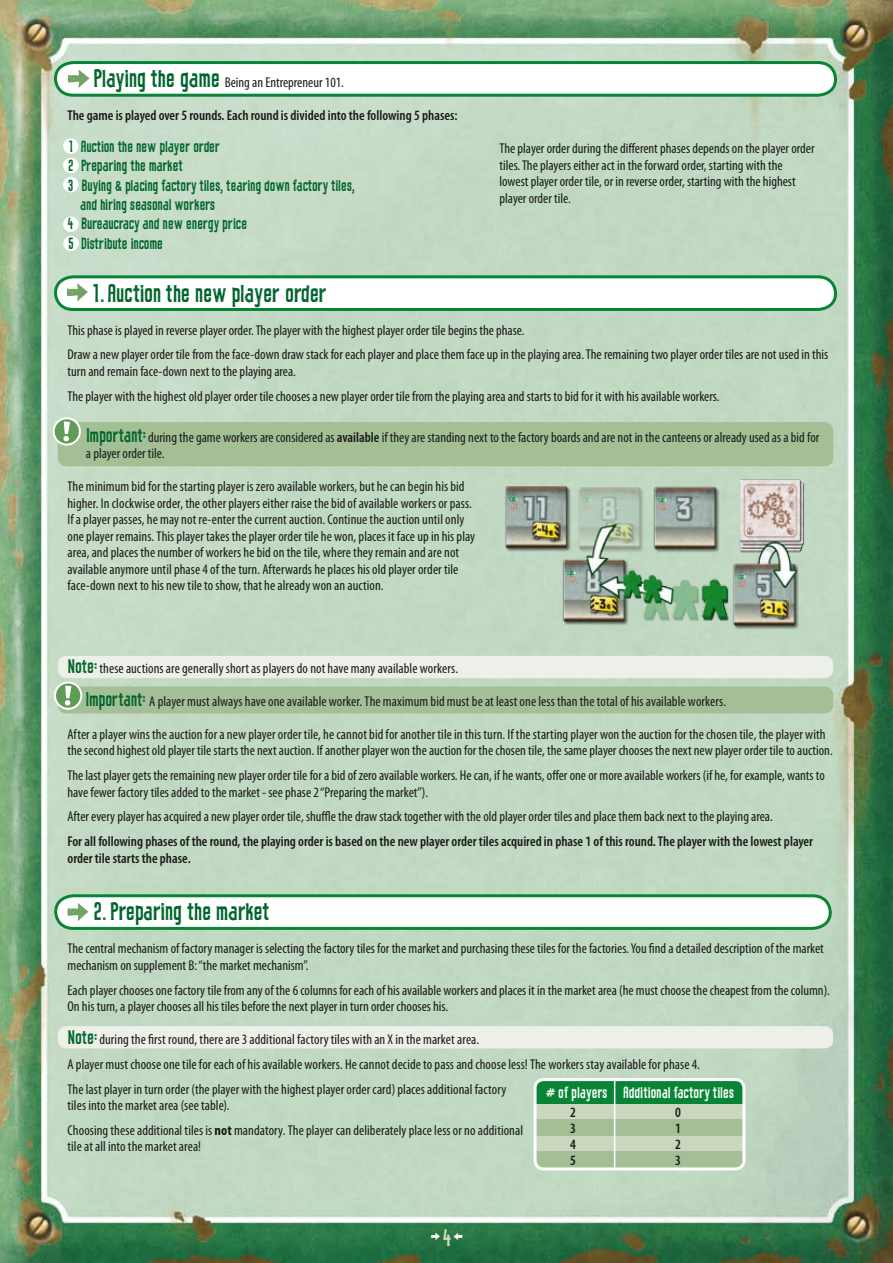
<style>
.page{position:relative;width:893px;height:1263px;background:#fff}
.page>*{position:absolute;margin:0;border:0;box-sizing:border-box;transform-origin:0 0}
.t1{font:24px "Waldmeister";color:#fff}
.t2{font:22.5px "Waldmeister";letter-spacing:-.005em;color:#00642c}
.t3{font:condensed 14.25px/16.5px "Myriad Pro";color:#1a1a18}
.t4{font:600 condensed 14.25px/16.5px "Myriad Pro";color:#1a1a18}
.t5{font:14.25px "Waldmeister";color:#00642c}
.t6{font:14.25px "Waldmeister";letter-spacing:.01em;color:#fff}
.s1{font-family:"Waldmeister";font-stretch:normal;font-size:22.5px;color:#00642c}
.s2{font-family:"Waldmeister";font-stretch:normal;font-size:17.25px;color:#00642c}
.s3{font-weight:600}
.s4{font-weight:700}
.s5{font-size:21px;color:#cfdebd}
</style>
<div class="page">
<img style="left:0;top:0;width:893px;height:1263px">
<div style="left:58px;top:422px;width:775px;height:44px;background:#a4bf96;border-radius:9px"></div>
<div style="left:58px;top:686px;width:775px;height:27px;background:#a4bf96;border-radius:9px"></div>
<div style="left:58px;top:656px;width:775px;height:22px;background:#ecf0e8;border-radius:9px"></div>
<div style="left:58px;top:1026px;width:775px;height:22px;background:#ecf0e8;border-radius:9px"></div>
<svg style="left:53px;top:60px;width:786px;height:38px"></svg>
<svg style="left:53px;top:274px;width:786px;height:38px"></svg>
<svg style="left:53px;top:893px;width:780px;height:38px"></svg>
<div style="left:63px;top:138px;width:16px;height:16px;background:#fff;border-radius:50%"></div>
<div style="left:63px;top:158px;width:16px;height:15px;background:#fff;border-radius:50%"></div>
<div style="left:63px;top:177px;width:16px;height:15px;background:#fff;border-radius:50%"></div>
<div style="left:63px;top:216px;width:16px;height:16px;background:#fff;border-radius:50%"></div>
<div style="left:63px;top:236px;width:16px;height:15px;background:#fff;border-radius:50%"></div>
<svg style="left:54px;top:418px;width:26px;height:27px"></svg>
<div style="left:53px;top:417px;width:28px;height:29px;border:2px solid #fff;border-radius:50%"></div>
<svg style="left:63px;top:421px;width:7px;height:20px"></svg>
<svg style="left:55px;top:682px;width:26px;height:27px"></svg>
<div style="left:54px;top:681px;width:28px;height:29px;border:2px solid #fff;border-radius:50%"></div>
<svg style="left:65px;top:686px;width:6px;height:20px"></svg>
<div style="left:535px;top:1079px;width:209px;height:90px;background:#a4bf96;border-radius:9px"></div>
<div style="left:535px;top:1079px;width:209px;height:27px;background:#078435"></div>
<div style="left:535px;top:1104px;width:209px;height:15px;background:#c8d7be"></div>
<div style="left:535px;top:1136px;width:209px;height:15px;background:#c8d7be"></div>
<div style="left:534px;top:1078px;width:211px;height:92px;border:3px solid #fff;border-radius:9px"></div>
<hr style="left:614px;top:1079px;width:1px;height:90px;background:#fff">
<img style="left:486px;top:474px;width:340px;height:162px">
<p class="t3" style="left:93px;top:74px;width:252px"><span class="s1">Playing the game</span> Being an Entrepreneur 101.</p>
<p class="t4" style="left:68px;top:107px;width:391px">The game is played over 5 rounds. Each round is divided into the following 5 phases:</p>
<p class="t5" style="left:68px;top:136px;width:153px">1 Auction the new player order</p>
<p class="t5" style="left:68px;top:156px;width:116px">2 Preparing the market</p>
<p class="t5" style="left:68px;top:175px;width:288px">3 Buying &amp; placing factory tiles, tearing down factory tiles,</p>
<p class="t5" style="left:80px;top:195px;width:136px">and hiring seasonal workers</p>
<p class="t5" style="left:68px;top:214px;width:181px">4 Bureaucracy and new energy price</p>
<p class="t5" style="left:68px;top:234px;width:96px">5 Distribute income</p>
<h2 class="t2" style="left:92px;top:278px;width:236px">1. Auction the new player order</h2>
<p class="t3" style="left:68px;top:317px;width:762px;line-height:24.8px">This phase is played in reverse player order. The player with the highest player order tile begins the phase.<br>Draw a new player order tile from the face-down draw stack for each player and place them face up in the playing area. The remaining two player order tiles are not used in this</p>
<p class="t3" style="left:68px;top:358px;width:654px;line-height:24.8px">turn and remain face-down next to the playing area.<br>The player with the highest old player order tile chooses a new player order tile from the playing area and starts to bid for it with his available workers.</p>
<p class="t3" style="left:86px;top:429px;width:735px"><span class="s2">Important:</span> during the game workers are considered as <span class="s3">available</span> if they are standing next to the factory boards and are not in the canteens or already used as a bid for a player order tile.</p>
<p class="t3" style="left:67px;top:478px;width:409px">The minimum bid for the starting player is zero available workers, but he can begin his bid higher. In clockwise order, the other players either raise the bid of available workers or pass.<br>If a player passes, he may not re-enter the current auction. Continue the auction until only one player remains. This player takes the player order tile he won, places it face up in his play area, and places the number of workers he bid on the tile, where they remain and are not available anymore until phase 4 of the turn. Afterwards he places his old player order tile face-down next to his new tile to show, that he already won an auction.</p>
<p class="t3" style="left:500px;top:140px;width:316px">The player order during the different phases depends on the player order tiles. The players either act in the forward order, starting with the lowest player order tile, or in reverse order, starting with the highest player order tile.</p>
<p class="t3" style="left:68px;top:660px;width:392px"><span class="s2">Note:</span> these auctions are generally short as players do not have many available workers.</p>
<p class="t3" style="left:86px;top:693px;width:642px"><span class="s2">Important:</span> A player must always have one available worker. The maximum bid must be at least one less than the total of his available workers.</p>
<p class="t3" style="left:67px;top:726px;width:767px">After a player wins the auction for a new player order tile, he cannot bid for another tile in this turn. If the starting player won the auction for the chosen tile, the player with the second highest old player tile starts the next auction. If another player won the auction for the chosen tile, the same player chooses the next new player order tile to auction.</p>
<p class="t3" style="left:67px;top:767px;width:759px">The last player gets the remaining new player order tile for a bid of zero available workers. He can, if he wants, offer one or more available workers (if he, for example, wants to have fewer factory tiles added to the market - see phase 2 “Preparing the market”).</p>
<p class="t3" style="left:67px;top:808px;width:707px">After every player has acquired a new player order tile, shuffle the draw stack together with the old player order tiles and place them back next to the playing area.</p>
<p class="t4" style="left:67px;top:833px;width:747px">For all following phases of the round, the playing order is based on the new player order tiles acquired in phase 1 of this round. The player with the lowest player order tile starts the phase.</p>
<h2 class="t2" style="left:93px;top:896px;width:177px">2. Preparing the market</h2>
<p class="t3" style="left:68px;top:940px;width:758px">The central mechanism of factory manager is selecting the factory tiles for the market and purchasing these tiles for the factories. You find a detailed description of the market mechanism on supplement B: “the market mechanism”.</p>
<p class="t3" style="left:68px;top:981px;width:764px">Each player chooses one factory tile from any of the 6 columns for each of his available workers and places it in the market area (he must choose the cheapest from the column).<br>On his turn, a player chooses all his tiles before the next player in turn order chooses his.</p>
<p class="t3" style="left:68px;top:1027px;width:634px;line-height:24.8px"><span class="s2">Note:</span> during the first round, there are 3 additional factory tiles with an X in the market area.<br>A player must choose one tile for each of his available workers. He cannot decide to pass and choose less! The workers stay available for phase 4.<br>The last player in turn order (the player with the highest player order card) places additional factory</p>
<p class="t3" style="left:68px;top:1093px;width:457px;line-height:24.8px">tiles into the market area (see table).<br>Choosing these additional tiles is <span class="s4">not</span> mandatory. The player can deliberately place less or no additional</p>
<p class="t3" style="left:68px;top:1138px;width:135px">tile at all into the market area!</p>
<p class="t6" style="left:546px;top:1083px;width:189px"># of players Additional factory tiles</p>
<p class="t4" style="left:570px;top:1104px;width:7px">2</p>
<p class="t4" style="left:675px;top:1104px;width:7px">0</p>
<p class="t4" style="left:570px;top:1120px;width:7px">3</p>
<p class="t4" style="left:675px;top:1120px;width:7px">1</p>
<p class="t4" style="left:570px;top:1136px;width:7px">4</p>
<p class="t4" style="left:675px;top:1136px;width:7px">2</p>
<p class="t4" style="left:570px;top:1152px;width:7px">5</p>
<p class="t4" style="left:675px;top:1152px;width:7px">3</p>
<h1 class="t1" style="left:428px;top:1221px;width:36px">≥<span class="s5">4</span>≤</h1>
</div>
